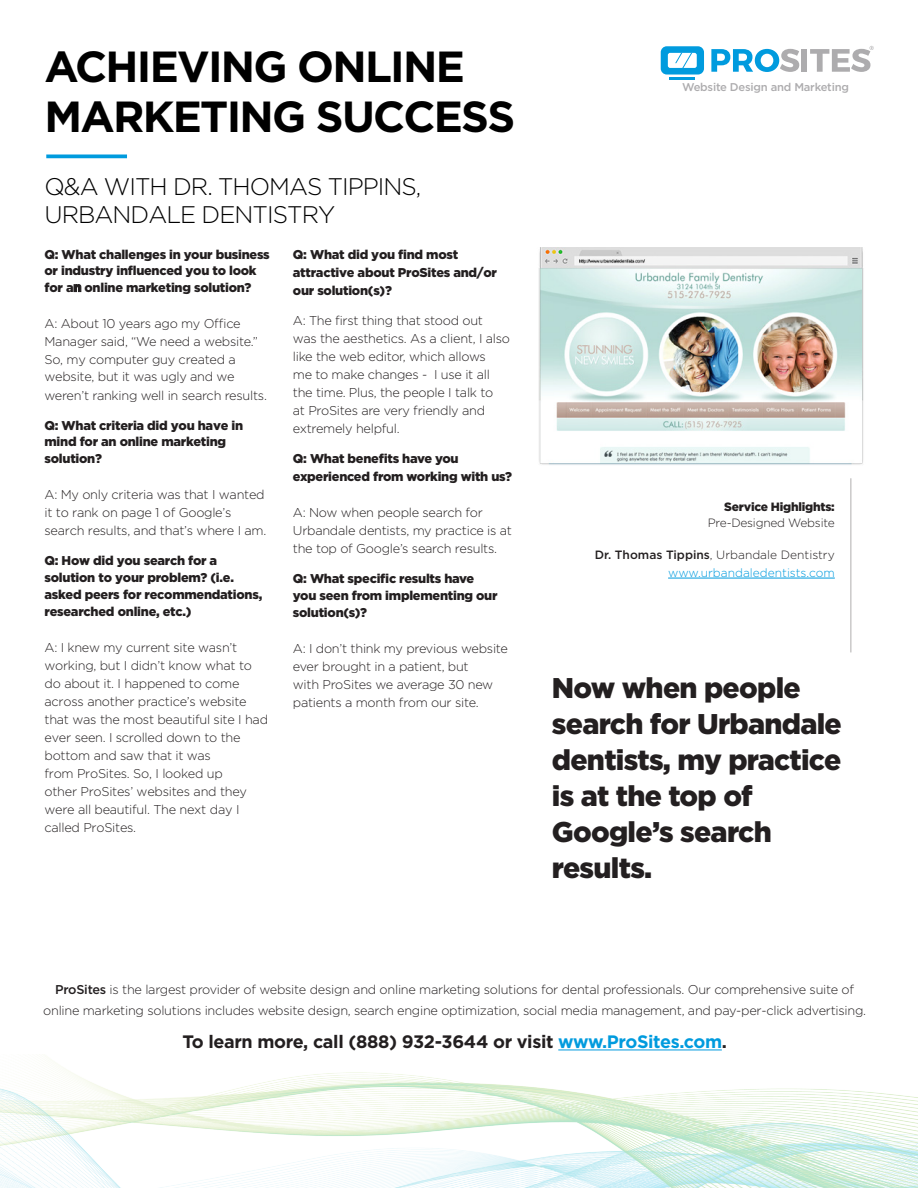
<style>
.page{position:relative;width:918px;height:1188px;background:#fff}
.page>*{position:absolute;margin:0;border:0;box-sizing:border-box;transform-origin:0 0}
.Subheads{font:700 43.5px/49.8px "Gotham";letter-spacing:-.04em;color:#000}
.Subheads_Blue{font:900 28.5px/36px "Gotham";letter-spacing:-.025em;color:#231f20}
.Subheads-2{font:300 24px/27.8px "Gotham";letter-spacing:-.04em;color:#000}
.Body{font:700 18px "Gotham";letter-spacing:-.02em;color:#231f20}
.Body-2{font:300 12.75px/18px "Gotham";letter-spacing:-.02em;color:#231f20}
.Body-3{font:900 12.75px/16.5px "Gotham";letter-spacing:-.02em;color:#231f20}
.Body-4{font:300 12px/18px "Gotham";color:#009bde;text-align:right}
.Body-5{font:300 12px "Gotham";letter-spacing:-.02em;color:#231f20}
.Body-6{font:900 12px "Gotham";letter-spacing:-.02em;color:#231f20}
.t1{font:500 11.25px "Gotham";letter-spacing:-.02em;color:#adacae}
.s1{font-weight:500;color:#231f20}
.s2{color:#231f20}
.s3{font-weight:500}
.s4{color:#009bde}
</style>
<div class="page">
<img style="left:0;top:1067px;width:918px;height:121px">
<svg style="left:46px;top:154px;width:81px;height:4px"></svg>
<hr style="left:558px;top:1050px;width:164px;height:1px;background:#009bde">
<img style="left:538px;top:248px;width:326px;height:217px">
<hr style="left:850px;top:478px;width:1px;height:174px;background:#b0afaf">
<hr style="left:668px;top:578px;width:167px;height:1px;background:#009bde">
<hr style="left:669px;top:77px;width:26px;height:2px;background:#009bde">
<svg style="left:711px;top:49px;width:88px;height:23px"></svg>
<div style="left:801px;top:49px;width:6px;height:23px;background:#adacae"></div>
<svg style="left:810px;top:46px;width:64px;height:26px"></svg>
<svg style="left:661px;top:46px;width:43px;height:29px"></svg>
<p class="Subheads" style="left:45px;top:42px;width:472px">ACHIEVING ONLINE<br>MARKETING SUCCESS</p>
<p class="Subheads-2" style="left:45px;top:172px;width:378px">Q&amp;A WITH DR. THOMAS TIPPINS,<br>URBANDALE DENTISTRY</p>
<p class="Body-3" style="left:45px;top:246px;width:227px">Q: What challenges in your business or industry influenced you to look for an online marketing solution?</p>
<p class="Body-2" style="left:45px;top:314px;width:224px">A: About 10 years ago my Office<br>Manager said, “We need a website.”<br>So, my computer guy created a website, but it was ugly and we weren’t ranking well in search results.</p>
<p class="Body-3" style="left:45px;top:417px;width:200px">Q: What criteria did you have in mind for an online marketing solution?</p>
<p class="Body-2" style="left:45px;top:485px;width:223px">A: My only criteria was that I wanted it to rank on page 1 of Google’s search results, and that’s where I am.</p>
<p class="Body-3" style="left:45px;top:551px;width:219px;line-height:17px">Q: How did you search for a solution to your problem? (i.e. asked peers for recommendations, researched online, etc.)</p>
<p class="Body-2" style="left:45px;top:638px;width:225px">A: I knew my current site wasn’t working, but I didn’t know what to do about it. I happened to come across another practice’s website that was the most beautiful site I had ever seen. I scrolled down to the bottom and saw that it was<br>from ProSites. So, I looked up<br>other ProSites’ websites and they were all beautiful. The next day I called ProSites.</p>
<p class="Body-3" style="left:293px;top:245px;width:206px;line-height:18px">Q: What did you find most attractive about ProSites and/or our solution(s)?</p>
<p class="Body-2" style="left:293px;top:311px;width:219px">A: The first thing that stood out was the aesthetics. As a client, I also like the web editor, which allows<br>me to make changes - I use it all the time. Plus, the people I talk to<br>at ProSites are very friendly and extremely helpful.</p>
<p class="Body-3" style="left:293px;top:449px;width:221px;line-height:18px">Q: What benefits have you experienced from working with us?</p>
<p class="Body-2" style="left:293px;top:503px;width:221px">A: Now when people search for<br>Urbandale dentists, my practice is at the top of Google’s search results.</p>
<p class="Body-3" style="left:293px;top:569px;width:206px;line-height:17.2px">Q: What specific results have you seen from implementing our solution(s)?</p>
<p class="Body-2" style="left:293px;top:639px;width:217px">A: I don’t think my previous website ever brought in a patient, but<br>with ProSites we average 30 new patients a month from our site.</p>
<p class="t1" style="left:682px;top:81px;width:168px">Website Design and Marketing</p>
<p class="Body-6" style="left:724px;top:498px;width:112px">Service Highlights:</p>
<p class="Body-5" style="left:708px;top:516px;width:128px">Pre-Designed Website</p>
<p class="Body-4" style="left:595px;top:545px;width:241px"><span class="s1">Dr. Thomas Tippins</span><span class="s2">, Urbandale Dentistry </span>www.urbandaledentists.com</p>
<p class="Subheads_Blue" style="left:552px;top:669px;width:291px">Now when people search for Urbandale dentists, my practice is at the top of<br>Google’s search results.</p>
<p class="Body-2" style="left:43px;top:979px;width:825px;line-height:21px;text-align:center"><span class="s3">ProSites</span> is the largest provider of website design and online marketing solutions for dental professionals. Our comprehensive suite of online marketing solutions includes website design, search engine optimization, social media management, and pay-per-click advertising.</p>
<p class="Body" style="left:182px;top:1030px;width:546px">To learn more, call (888) 932-3644 or visit <span class="s4">www.ProSites.com</span>.</p>
</div>
